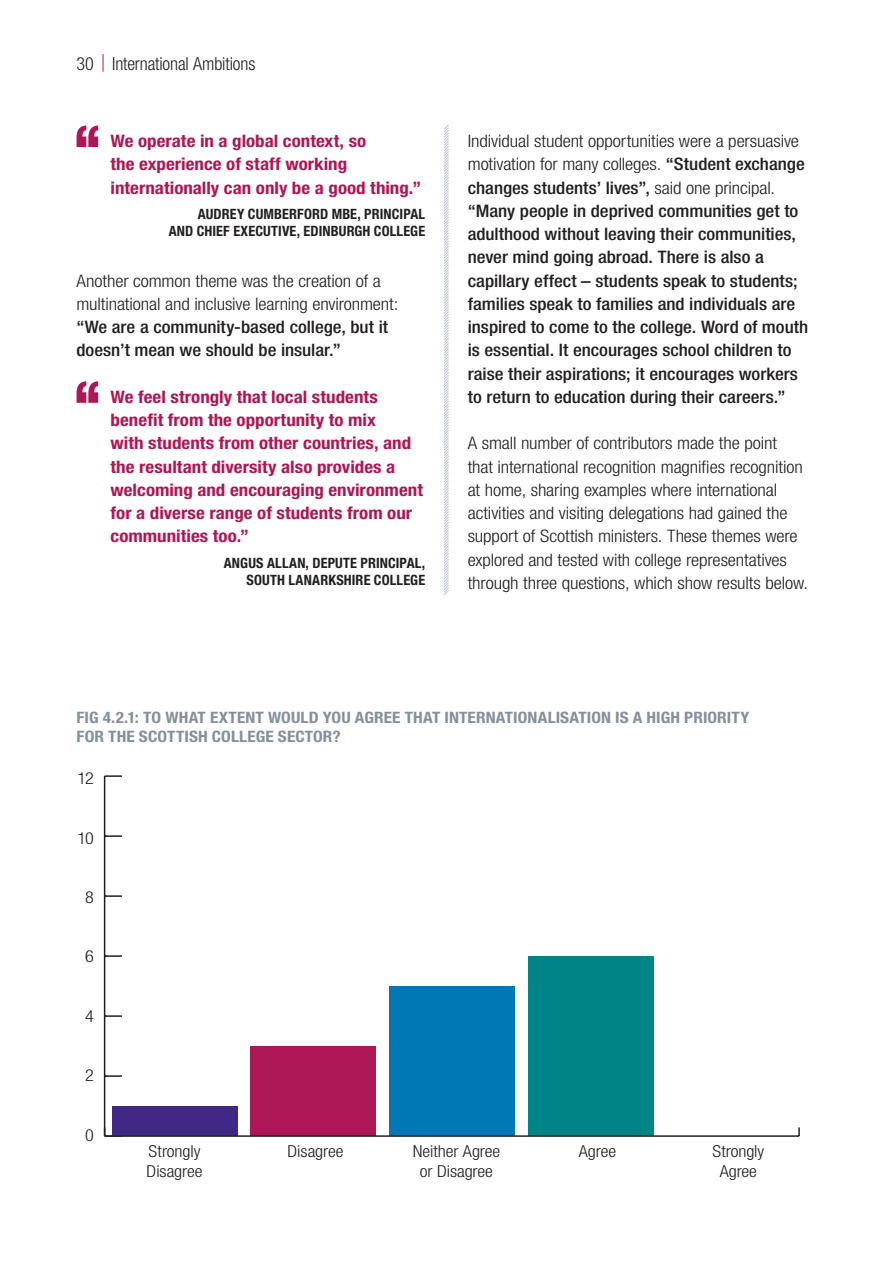
<style>
.page{position:relative;width:893px;height:1263px;background:#fff}
.page>*{position:absolute;margin:0;border:0;box-sizing:border-box;transform-origin:0 0}
.t1{font:300 condensed 18px "Helvetica Neue LT Std";letter-spacing:-.01em;color:#231f20}
.Body{font:500 condensed 17.25px/23.2px "Helvetica Neue LT Std";color:#231f20;scale:1.1 1}
.Body-2{font:300 condensed 17.25px/23.2px "Helvetica Neue LT Std";letter-spacing:-.005em;color:#231f20;scale:1.1 1}
.t2{font:700 condensed 17.25px/23.2px "Helvetica Neue LT Std";color:#ae1755;scale:1.1 1}
.Body-3{font:300 condensed 16.5px/20.2px "Helvetica Neue LT Std";letter-spacing:-.005em;color:#231f20;text-align:center;scale:1.1 1}
.Table_Heading{font:700 condensed 15.75px/18.9px "Helvetica Neue LT Std";letter-spacing:.005em;color:#84909c;scale:1.1 1}
.Quoteee{font:700 condensed 14.25px/17.1px "Helvetica Neue LT Std";letter-spacing:.01em;color:#231f20;text-align:right}
.s1{font-weight:500}
.s2{font-weight:300}
</style>
<div class="page">
<svg style="left:103px;top:54px;width:1px;height:17px"></svg>
<svg style="left:444px;top:125px;width:5px;height:470px"></svg>
<svg style="left:77px;top:125px;width:21px;height:22px"></svg>
<svg style="left:77px;top:381px;width:21px;height:22px"></svg>
<hr style="left:104px;top:776px;width:1px;height:360px;background:#231f20">
<svg style="left:105px;top:1075px;width:17px;height:2px"></svg>
<svg style="left:105px;top:1015px;width:17px;height:2px"></svg>
<svg style="left:105px;top:955px;width:17px;height:2px"></svg>
<svg style="left:105px;top:895px;width:17px;height:2px"></svg>
<svg style="left:105px;top:835px;width:17px;height:2px"></svg>
<svg style="left:105px;top:775px;width:17px;height:2px"></svg>
<div style="left:528px;top:956px;width:125px;height:180px;background:#008487"></div>
<div style="left:389px;top:986px;width:125px;height:150px;background:#0078b6"></div>
<div style="left:251px;top:1046px;width:125px;height:90px;background:#ae1755"></div>
<div style="left:112px;top:1106px;width:125px;height:30px;background:#402886"></div>
<hr style="left:105px;top:1135px;width:694px;height:2px;background:#231f20">
<svg style="left:104px;top:1127px;width:18px;height:10px"></svg>
<svg style="left:798px;top:1127px;width:2px;height:9px"></svg>
<p class="t1" style="left:77px;top:53px;width:180px">30 International Ambitions</p>
<p class="t2" style="left:111px;top:129px;width:284px">We operate in a global context, so<br>the experience of staff working internationally can only be a good thing.”</p>
<p class="Quoteee" style="left:169px;top:205px;width:258px">AUDREY CUMBERFORD MBE, PRINCIPAL<br>AND CHIEF EXECUTIVE, EDINBURGH COLLEGE</p>
<p class="Body-2" style="left:77px;top:269px;width:294px">Another common theme was the creation of a multinational and inclusive learning environment: <span class="s1">“We are a community-based college, but it doesn’t mean we should be insular.”</span></p>
<p class="t2" style="left:111px;top:385px;width:286px">We feel strongly that local students benefit from the opportunity to mix<br>with students from other countries, and the resultant diversity also provides a welcoming and encouraging environment for a diverse range of students from our communities too.”</p>
<p class="Quoteee" style="left:224px;top:554px;width:203px">ANGUS ALLAN, DEPUTE PRINCIPAL,<br>SOUTH LANARKSHIRE COLLEGE</p>
<p class="Body" style="left:468px;top:129px;width:311px"><span class="s2">Individual student opportunities were a persuasive motivation for many colleges.</span> “Student exchange changes students’ lives”, <span class="s2">said one principal. </span>“Many people in deprived communities get to adulthood without leaving their communities, never mind going abroad. There is also a capillary effect – students speak to students; families speak to families and individuals are inspired to come to the college. Word of mouth is essential. It encourages school children to raise their aspirations; it encourages workers to return to education during their careers.”</p>
<p class="Body-2" style="left:468px;top:431px;width:311px">A small number of contributors made the point<br>that international recognition magnifies recognition at home, sharing examples where international activities and visiting delegations had gained the support of Scottish ministers. These themes were explored and tested with college representatives through three questions, which show results below.</p>
<p class="Table_Heading" style="left:77px;top:707px;width:613px">FIG 4.2.1: TO WHAT EXTENT WOULD YOU AGREE THAT INTERNATIONALISATION IS A HIGH PRIORITY<br>FOR THE SCOTTISH COLLEGE SECTOR?</p>
<p class="Body-3" style="left:78px;top:768px;width:16px">12</p>
<p class="Body-3" style="left:77px;top:827px;width:17px">10</p>
<p class="Body-3" style="left:85px;top:887px;width:9px">8</p>
<p class="Body-3" style="left:85px;top:946px;width:9px">6</p>
<p class="Body-3" style="left:85px;top:1006px;width:9px">4</p>
<p class="Body-3" style="left:85px;top:1065px;width:9px">2</p>
<p class="Body-3" style="left:85px;top:1124px;width:9px">0</p>
<p class="Body-3" style="left:147px;top:1141px;width:52px;text-align:left">Strongly<br>Disagree</p>
<p class="Body-3" style="left:288px;top:1141px;width:52px">Disagree</p>
<p class="Body-3" style="left:413px;top:1141px;width:81px">Neither Agree or Disagree</p>
<p class="Body-3" style="left:579px;top:1141px;width:35px">Agree</p>
<p class="Body-3" style="left:712px;top:1141px;width:49px">Strongly<br>Agree</p>
</div>
